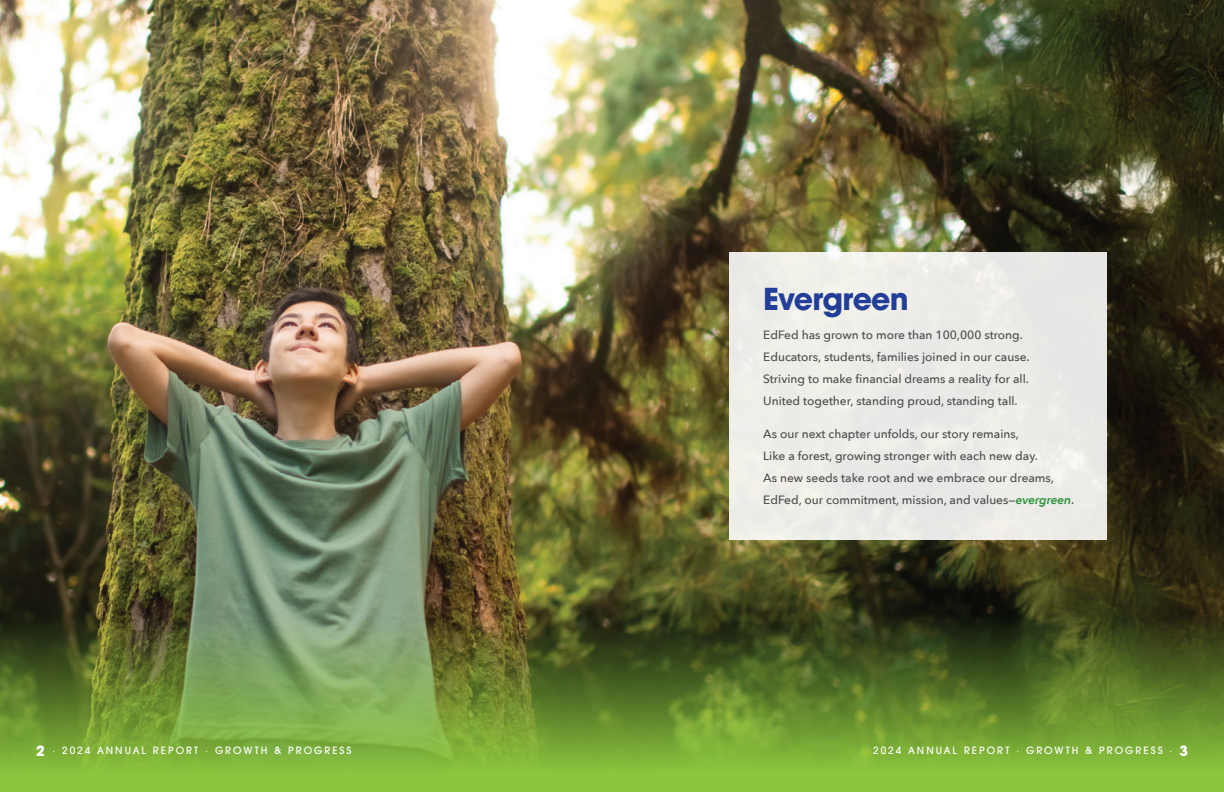
<style>
.page{position:relative;width:1224px;height:792px;background:#fff}
.page>*{position:absolute;margin:0;border:0;box-sizing:border-box;transform-origin:0 0}
.t1{font:700 30px "ITC Avant Garde Pro";letter-spacing:-.03em;color:#233e98}
.t2{font:500 12px/22px "Avenir Next";color:#4b4c4d}
.t3{font:500 10px "ITC Avant Garde Pro";letter-spacing:.2em;color:#fff}
.s1{font-weight:600;font-style:italic;color:#269039}
.s2{font-weight:700;font-size:14px}
</style>
<div class="page">
<img style="left:0;top:0;width:1224px;height:567px">
<div style="left:729px;top:252px;width:378px;height:288px;background:#ecece8"></div>
<svg style="left:0;top:567px;width:1224px;height:225px;background:#637f34"></svg>
<h2 class="t1" style="left:763px;top:279px;width:147px">Evergreen</h2>
<p class="t2" style="left:763px;top:324px;width:268px">EdFed has grown to more than 100,000 strong.<br>Educators, students, families joined in our cause.<br>Striving to make financial dreams a reality for all.<br>United together, standing proud, standing tall.</p>
<p class="t2" style="left:763px;top:423px;width:313px">As our next chapter unfolds, our story remains,<br>Like a forest, growing stronger with each new day.<br>As new seeds take root and we embrace our dreams, EdFed, our commitment, mission, and values—<span class="s1">evergreen</span>.</p>
<p class="t3" style="left:36px;top:744px;width:317px"><span class="s2">2</span> · 2024 ANNUAL REPORT · GROWTH &amp; PROGRESS</p>
<p class="t3" style="left:873px;top:744px;width:316px">2024 ANNUAL REPORT · GROWTH &amp; PROGRESS · <span class="s2">3</span></p>
</div>
